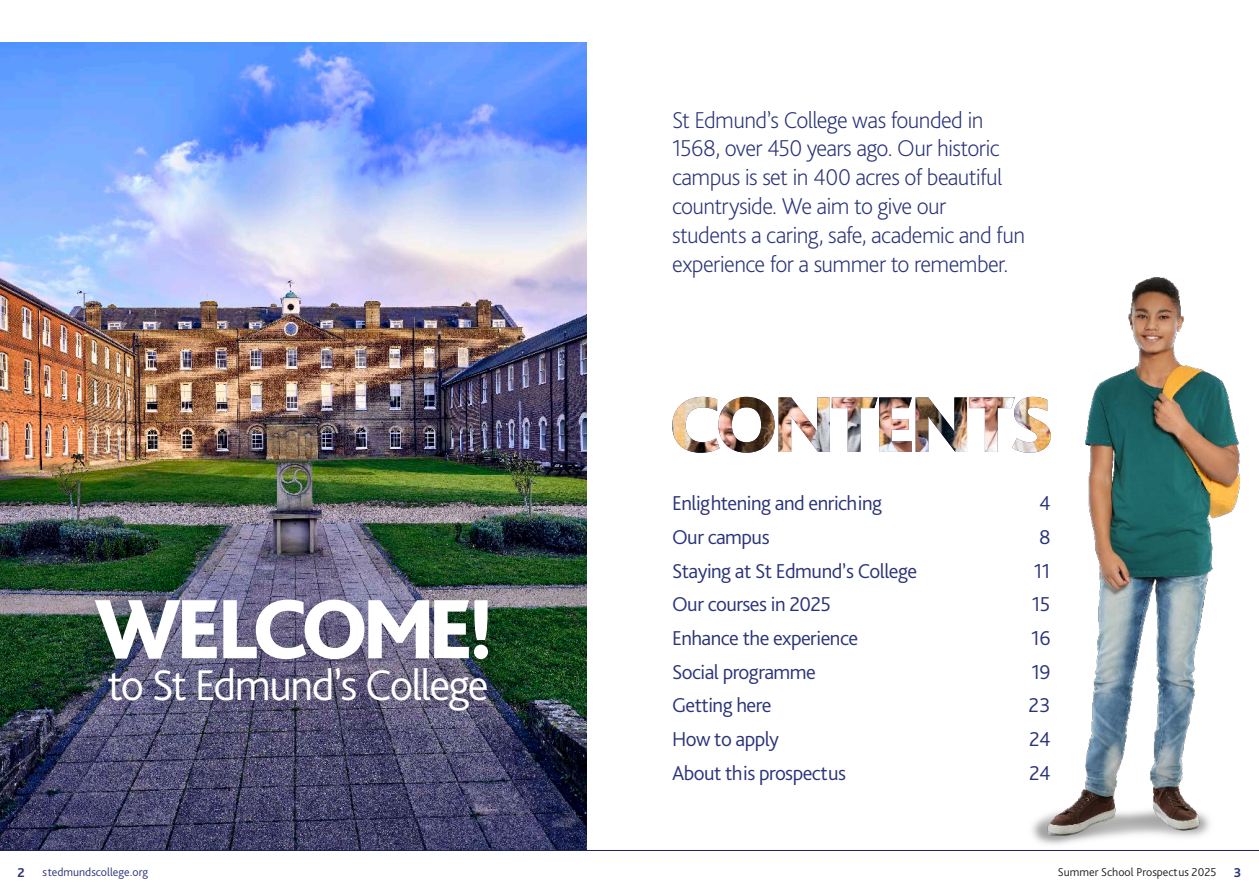
<style>
.page{position:relative;width:1259px;height:893px;background:#fff}
.page>*{position:absolute;margin:0;border:0;box-sizing:border-box;transform-origin:0 0}
.t1{font:300 45px "Bliss Pro";letter-spacing:-.04em;color:#fff}
.t2{font:200 24px/28.8px "Bliss Pro";letter-spacing:-.025em;color:#2a3378}
.t3{font:300 21px "Bliss Pro";letter-spacing:-.025em;color:#2a3378}
.t4{font:700 13.5px "Bliss Pro";color:#2a3378}
.t5{font:300 12px "Bliss Pro";color:#231f20}
.t6{font:300 12px "Bliss Pro";color:#2a3378}
</style>
<div class="page">
<img style="left:0;top:43px;width:587px;height:807px">
<svg style="left:95px;top:600px;width:393px;height:59px"></svg>
<img style="left:672px;top:397px;width:340px;height:56px">
<img style="left:1012px;top:277px;width:228px;height:568px">
<hr style="left:0;top:850px;width:1259px;height:1px;background:#202361">
<p class="t1" style="left:107px;top:657px;width:383px">to St Edmund’s College</p>
<p class="t2" style="left:672px;top:105px;width:355px">St Edmund’s College was founded in 1568, over 450 years ago. Our historic campus is set in 400 acres of beautiful countryside. We aim to give our students a caring, safe, academic and fun experience for a summer to remember.</p>
<p class="t3" style="left:672px;top:490px;width:212px">Enlightening and enriching</p>
<p class="t3" style="left:1039px;top:490px;width:13px">4</p>
<p class="t3" style="left:672px;top:524px;width:99px">Our campus</p>
<p class="t3" style="left:1039px;top:524px;width:13px">8</p>
<p class="t3" style="left:672px;top:558px;width:247px">Staying at St Edmund’s College</p>
<p class="t3" style="left:1034px;top:558px;width:18px">11</p>
<p class="t3" style="left:672px;top:591px;width:161px">Our courses in 2025</p>
<p class="t3" style="left:1032px;top:591px;width:20px">15</p>
<p class="t3" style="left:672px;top:625px;width:188px">Enhance the experience</p>
<p class="t3" style="left:1031px;top:625px;width:21px">16</p>
<p class="t3" style="left:672px;top:659px;width:145px">Social programme</p>
<p class="t3" style="left:1031px;top:659px;width:21px">19</p>
<p class="t3" style="left:672px;top:692px;width:101px">Getting here</p>
<p class="t3" style="left:1028px;top:692px;width:24px">23</p>
<p class="t3" style="left:672px;top:726px;width:108px">How to apply</p>
<p class="t3" style="left:1029px;top:726px;width:23px">24</p>
<p class="t3" style="left:672px;top:760px;width:176px">About this prospectus</p>
<p class="t3" style="left:1029px;top:760px;width:23px">24</p>
<p class="t4" style="left:18px;top:864px;width:9px">2</p>
<p class="t6" style="left:43px;top:864px;width:107px">stedmundscollege.org</p>
<p class="t5" style="left:1058px;top:864px;width:160px">Summer School Prospectus 2025</p>
<p class="t4" style="left:1234px;top:864px;width:9px">3</p>
</div>
